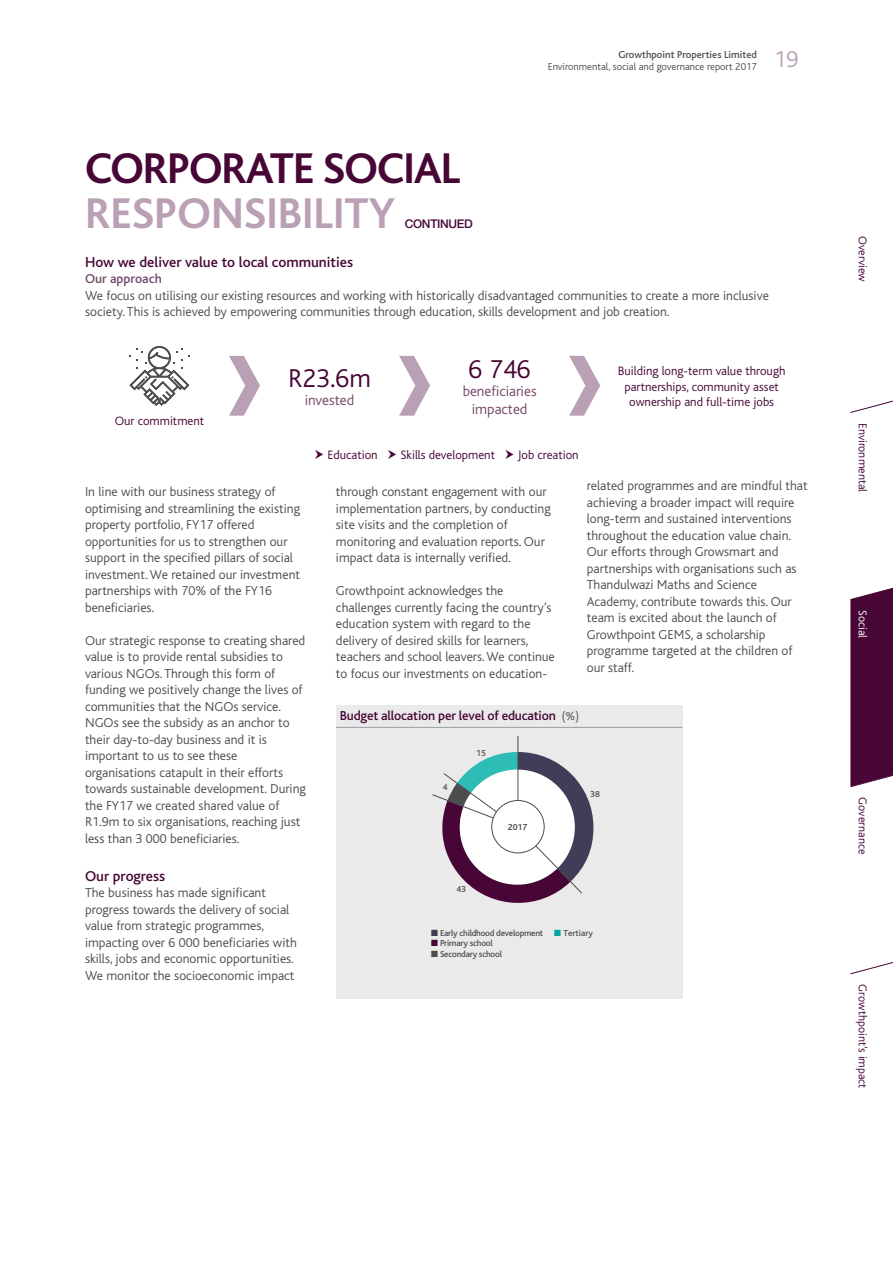
<style>
.page{position:relative;width:893px;height:1263px;background:#fff}
.page>*{position:absolute;margin:0;border:0;box-sizing:border-box;transform-origin:0 0}
.t1{font:700 45px/45px "Bliss";letter-spacing:-.005em;color:#470635}
.t2{font:300 27px "Bliss";color:#470635}
.t3{font:300 24px "Bliss";color:#b9a0b4}
.t4{font:500 15px "Bliss";color:#470635}
.t5{font:300 15px/18px "Bliss";color:#744766;text-align:center}
.t6{font:300 13.5px/16.5px "Bliss";color:#4d4d4f}
.t7{font:500 13.5px "Bliss";letter-spacing:-.015em;color:#470635}
.t8{font:300 12.75px/15.3px "Bliss";color:#470635;text-align:center}
.t9{font:300 12px "Bliss";color:#470635}
.t10{font:500 12px "Helvetica Neue LT Std";letter-spacing:-.025em;color:#470635}
.t11{font:300 12px "Bliss";color:#fff}
.t12{font:300 10.5px/12px "Bliss";color:#4d4d4f;text-align:right}
.t13{font:500 9px "Bliss";letter-spacing:-.025em;color:#4d4d4f}
.t14{font:500 9px "Bliss";color:#4d4d4f}
.t15{font:700 9px "Bliss";color:#4d4d4f}
.s1{color:#b9a0b4}
.s2{font-weight:500}
.s3{font-weight:500;color:#744766}
.s4{font-weight:300;font-size:12px;color:#4d4d4f}
.s5{color:#413d58}
.s6{color:#470635}
.s7{color:#00a99d}
</style>
<div class="page">
<svg style="left:129px;top:346px;width:60px;height:60px"></svg>
<svg style="left:229px;top:356px;width:31px;height:60px"></svg>
<svg style="left:399px;top:356px;width:31px;height:60px"></svg>
<svg style="left:569px;top:356px;width:31px;height:60px"></svg>
<div style="left:336px;top:706px;width:346px;height:293px;background:#eaeaeb"></div>
<hr style="left:518px;top:736px;width:1px;height:91px;background:#4d4d4f">
<svg style="left:432px;top:752px;width:161px;height:151px"></svg>
<div style="left:492px;top:800px;width:52px;height:53px;background:#fff;border-radius:50%"></div>
<div style="left:492px;top:800px;width:52px;height:53px;border:1px solid #4d4d4f;border-radius:50%"></div>
<hr style="left:336px;top:727px;width:346px;height:1px;background:#9d9fa2">
<svg style="left:850px;top:400px;width:43px;height:13px"></svg>
<svg style="left:850px;top:587px;width:43px;height:388px"></svg>
<p class="t1" style="left:85px;top:147px;width:377px">CORPORATE SOCIAL<br><span class="s1">RESPONSIBILITY</span></p>
<p class="t10" style="left:405px;top:217px;width:70px">CONTINUED</p>
<p class="t12" style="left:548px;top:49px;width:211px"><span class="s2">Growthpoint Properties Limited<br></span>Environmental, social and governance report 2017</p>
<p class="t3" style="left:774px;top:46px;width:26px">19</p>
<p class="t4" style="left:85px;top:254px;width:270px">How we deliver value to local communities</p>
<p class="t6" style="left:85px;top:271px;width:685px"><span class="s3">Our approach<br></span>We focus on utilising our existing resources and working with historically disadvantaged communities to create a more inclusive society. This is achieved by empowering communities through education, skills development and job creation.</p>
<p class="t8" style="left:115px;top:414px;width:91px">Our commitment</p>
<p class="t2" style="left:288px;top:364px;width:84px">R23.6m</p>
<p class="t5" style="left:305px;top:391px;width:51px">invested</p>
<p class="t2" style="left:468px;top:355px;width:64px">6 746</p>
<p class="t5" style="left:463px;top:382px;width:75px">beneficiaries impacted</p>
<p class="t8" style="left:618px;top:364px;width:169px">Building long-term value through partnerships, community asset ownership and full-time jobs</p>
<p class="t6" style="left:85px;top:484px;width:217px">In line with our business strategy of optimising and streamlining the existing property portfolio, FY17 offered opportunities for us to strengthen our support in the specified pillars of social investment. We retained our investment partnerships with 70% of the FY16 beneficiaries.</p>
<p class="t6" style="left:85px;top:632px;width:222px">Our strategic response to creating shared value is to provide rental subsidies to various NGOs. Through this form of funding we positively change the lives of communities that the NGOs service.<br>NGOs see the subsidy as an anchor to their day-to-day business and it is important to us to see these organisations catapult in their efforts towards sustainable development. During the FY17 we created shared value of R1.9m to six organisations, reaching just less than 3 000 beneficiaries.</p>
<p class="t4" style="left:85px;top:868px;width:82px">Our progress</p>
<p class="t6" style="left:85px;top:885px;width:213px">The business has made significant progress towards the delivery of social value from strategic programmes, impacting over 6 000 beneficiaries with skills, jobs and economic opportunities.<br>We monitor the socioeconomic impact</p>
<p class="t8" style="left:328px;top:447px;width:52px">Education</p>
<p class="t8" style="left:401px;top:447px;width:96px">Skills development</p>
<p class="t8" style="left:518px;top:447px;width:62px">Job creation</p>
<p class="t6" style="left:336px;top:484px;width:216px">through constant engagement with our implementation partners, by conducting site visits and the completion of monitoring and evaluation reports. Our impact data is internally verified.</p>
<p class="t6" style="left:336px;top:583px;width:220px">Growthpoint acknowledges the challenges currently facing the country’s education system with regard to the delivery of desired skills for learners, teachers and school leavers. We continue to focus our investments on education-</p>
<p class="t6" style="left:587px;top:478px;width:222px">related programmes and are mindful that achieving a broader impact will require long-term and sustained interventions throughout the education value chain.<br>Our efforts through Growsmart and partnerships with organisations such as Thandulwazi Maths and Science Academy, contribute towards this. Our team is excited about the launch of Growthpoint GEMS, a scholarship programme targeted at the children of our staff.</p>
<p class="t7" style="left:340px;top:709px;width:241px">Budget allocation per level of education <span class="s4">(%)</span></p>
<p class="t13" style="left:443px;top:783px;width:6px">4</p>
<p class="t13" style="left:476px;top:748px;width:11px">15</p>
<p class="t15" style="left:508px;top:822px;width:21px">2017</p>
<p class="t13" style="left:590px;top:790px;width:11px">38</p>
<p class="t13" style="left:456px;top:884px;width:11px">43</p>
<p class="t13" style="left:431px;top:928px;width:114px"><span class="s5">■</span> Early childhood development</p>
<p class="t13" style="left:431px;top:939px;width:63px"><span class="s6">■</span> Primary school</p>
<p class="t13" style="left:431px;top:949px;width:72px">■ Secondary school</p>
<p class="t14" style="left:554px;top:928px;width:41px"><span class="s7">■</span> Tertiary</p>
<p class="t9" style="left:869px;top:236px;width:47px;rotate:90deg">Overview</p>
<p class="t9" style="left:869px;top:423px;width:70px;rotate:90deg">Environmental</p>
<p class="t11" style="left:869px;top:610px;width:29px;rotate:90deg">Social</p>
<p class="t9" style="left:869px;top:797px;width:58px;rotate:90deg">Governance</p>
<p class="t9" style="left:869px;top:984px;width:106px;rotate:90deg">Growthpoint’s impact</p>
</div>
